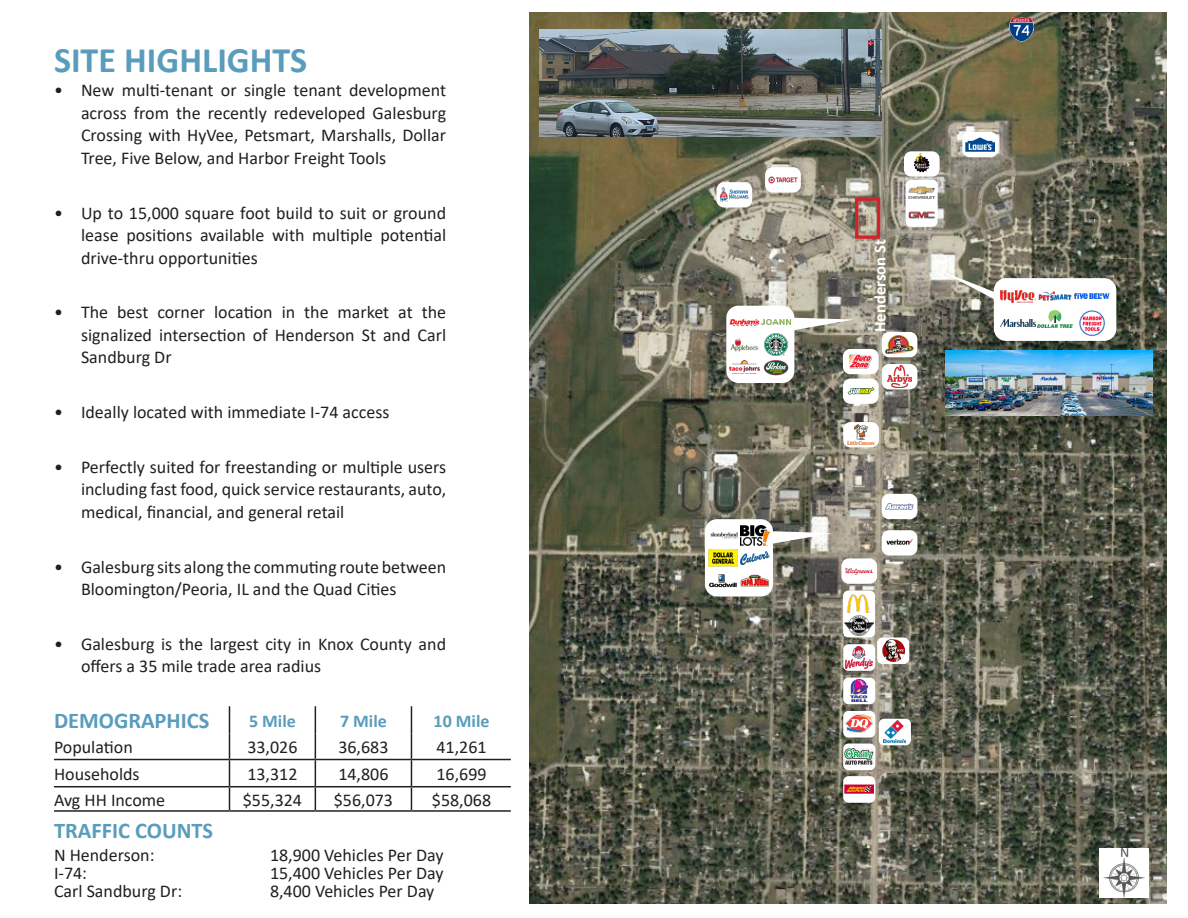
<style>
.page{position:relative;width:1188px;height:918px;background:#fff}
.page>*{position:absolute;margin:0;border:0;box-sizing:border-box;transform-origin:0 0}
.t1{font:700 36px "Calibri";color:#5a9cbc}
.t2{font:700 22.5px "Calibri";color:#5a9cbc}
.t3{font:18px/22.5px "Calibri";color:#231f20;text-align:justify}
.t4{font:700 18px "Calibri";color:#5a9cbc}
.t5{font:700 16.65px "Calibri";color:#fff}
</style>
<div class="page">
<hr style="left:54px;top:759px;width:176px;height:1px;background:#231f20">
<hr style="left:230px;top:759px;width:85px;height:1px;background:#231f20">
<hr style="left:315px;top:759px;width:96px;height:1px;background:#231f20">
<hr style="left:411px;top:759px;width:100px;height:1px;background:#231f20">
<hr style="left:54px;top:786px;width:176px;height:1px;background:#231f20">
<hr style="left:230px;top:786px;width:85px;height:1px;background:#231f20">
<svg style="left:229px;top:706px;width:1px;height:104px"></svg>
<hr style="left:315px;top:786px;width:96px;height:1px;background:#231f20">
<svg style="left:315px;top:706px;width:1px;height:104px"></svg>
<hr style="left:411px;top:786px;width:100px;height:1px;background:#231f20">
<svg style="left:411px;top:706px;width:1px;height:104px"></svg>
<hr style="left:54px;top:810px;width:176px;height:2px;background:#231f20">
<hr style="left:230px;top:810px;width:85px;height:2px;background:#231f20">
<hr style="left:315px;top:810px;width:96px;height:2px;background:#231f20">
<hr style="left:411px;top:810px;width:100px;height:2px;background:#231f20">
<img style="left:529px;top:13px;width:637px;height:891px">
<svg style="left:940px;top:270px;width:176px;height:71px"></svg>
<div style="left:1099px;top:848px;width:50px;height:50px;background:#fff"></div>
<img style="left:1104px;top:848px;width:41px;height:50px">
<img style="left:1001px;top:290px;width:34px;height:12px">
<img style="left:1038px;top:292px;width:34px;height:9px">
<img style="left:1001px;top:319px;width:34px;height:7px">
<img style="left:1038px;top:311px;width:34px;height:17px">
<img style="left:1075px;top:294px;width:34px;height:5px">
<img style="left:1075px;top:310px;width:34px;height:26px">
<div style="left:726px;top:306px;width:68px;height:77px;background:#fff;border-radius:12px"></div>
<img style="left:730px;top:319px;width:29px;height:8px">
<img style="left:762px;top:319px;width:29px;height:6px">
<img style="left:730px;top:338px;width:29px;height:14px">
<img style="left:765px;top:333px;width:23px;height:23px">
<img style="left:730px;top:361px;width:29px;height:13px">
<img style="left:763px;top:360px;width:26px;height:16px">
<div style="left:906px;top:180px;width:32px;height:47px;background:#fff;border-radius:5px"></div>
<img style="left:908px;top:211px;width:27px;height:8px">
<img style="left:908px;top:186px;width:27px;height:13px">
<div style="left:765px;top:167px;width:36px;height:26px;background:#fff;border-radius:7px"></div>
<img style="left:769px;top:176px;width:28px;height:8px">
<div style="left:904px;top:151px;width:36px;height:26px;background:#fff;border-radius:7px"></div>
<img style="left:914px;top:153px;width:16px;height:20px">
<div style="left:877px;top:637px;width:32px;height:27px;background:#fff;border-radius:5px"></div>
<img style="left:882px;top:639px;width:22px;height:22px">
<div style="left:962px;top:132px;width:36px;height:25px;background:#fff;border-radius:7px"></div>
<img style="left:966px;top:138px;width:28px;height:13px">
<div style="left:855px;top:197px;width:25px;height:42px;border:3px solid #d1232a"></div>
<div style="left:843px;top:349px;width:36px;height:25px;background:#fff;border-radius:7px"></div>
<img style="left:850px;top:354px;width:21px;height:15px">
<div style="left:843px;top:379px;width:36px;height:25px;background:#fff;border-radius:7px"></div>
<img style="left:847px;top:387px;width:27px;height:9px">
<div style="left:882px;top:364px;width:35px;height:25px;background:#fff;border-radius:7px"></div>
<img style="left:887px;top:366px;width:24px;height:21px">
<div style="left:882px;top:332px;width:35px;height:25px;background:#fff;border-radius:7px"></div>
<img style="left:886px;top:336px;width:27px;height:18px">
<div style="left:705px;top:519px;width:68px;height:78px;background:#fff;border-radius:12px"></div>
<img style="left:710px;top:532px;width:28px;height:7px">
<img style="left:740px;top:525px;width:29px;height:21px">
<img style="left:709px;top:549px;width:29px;height:18px">
<img style="left:740px;top:552px;width:29px;height:13px">
<img style="left:709px;top:574px;width:28px;height:14px">
<img style="left:740px;top:575px;width:29px;height:12px">
<div style="left:841px;top:558px;width:36px;height:26px;background:#fff;border-radius:7px"></div>
<img style="left:845px;top:568px;width:28px;height:6px">
<div style="left:843px;top:590px;width:32px;height:47px;background:#fff;border-radius:5px"></div>
<img style="left:845px;top:594px;width:28px;height:42px">
<div style="left:843px;top:644px;width:32px;height:27px;background:#fff;border-radius:5px"></div>
<img style="left:846px;top:646px;width:27px;height:22px">
<svg style="left:843px;top:678px;width:32px;height:26px"></svg>
<img style="left:845px;top:680px;width:29px;height:21px">
<div style="left:843px;top:744px;width:32px;height:26px;background:#fff;border-radius:5px"></div>
<img style="left:845px;top:748px;width:29px;height:16px">
<div style="left:843px;top:711px;width:32px;height:27px;background:#fff;border-radius:5px"></div>
<img style="left:845px;top:714px;width:29px;height:19px">
<div style="left:879px;top:719px;width:32px;height:26px;background:#fff;border-radius:5px"></div>
<img style="left:884px;top:721px;width:22px;height:22px">
<div style="left:716px;top:182px;width:36px;height:25px;background:#fff;border-radius:7px"></div>
<img style="left:720px;top:188px;width:29px;height:14px">
<div style="left:843px;top:422px;width:36px;height:25px;background:#fff;border-radius:7px"></div>
<img style="left:847px;top:424px;width:28px;height:21px">
<div style="left:843px;top:776px;width:32px;height:27px;background:#fff;border-radius:5px"></div>
<img style="left:845px;top:784px;width:29px;height:10px">
<div style="left:882px;top:494px;width:35px;height:25px;background:#fff;border-radius:7px"></div>
<img style="left:886px;top:503px;width:27px;height:7px">
<div style="left:882px;top:530px;width:35px;height:26px;background:#fff;border-radius:7px"></div>
<img style="left:886px;top:538px;width:27px;height:7px">
<img style="left:540px;top:30px;width:342px;height:106px">
<img style="left:945px;top:351px;width:208px;height:65px">
<img style="left:1009px;top:17px;width:25px;height:25px">
<p class="t1" style="left:54px;top:35px;width:255px">SITE HIGHLIGHTS</p>
<p class="t3" style="left:81px;top:79px;width:367px;text-indent:-27px">• New multi-tenant or single tenant development across from the recently redeveloped Galesburg Crossing with HyVee, Petsmart, Marshalls, Dollar Tree, Five Below, and Harbor Freight Tools</p>
<p class="t3" style="left:81px;top:201px;width:367px;text-indent:-27px">• Up to 15,000 square foot build to suit or ground lease positions available with multiple potential drive-thru opportunities</p>
<p class="t3" style="left:81px;top:301px;width:367px;text-indent:-27px">• The best corner location in the market at the signalized intersection of Henderson St and Carl Sandburg Dr</p>
<p class="t3" style="left:54px;top:400px;width:337px">• Ideally located with immediate I-74 access</p>
<p class="t3" style="left:81px;top:455px;width:367px;text-indent:-27px">• Perfectly suited for freestanding or multiple users including fast food, quick service restaurants, auto, medical, financial, and general retail</p>
<p class="t3" style="left:81px;top:555px;width:367px;text-indent:-27px">• Galesburg sits along the commuting route between<br>Bloomington/Peoria, IL and the Quad Cities</p>
<p class="t3" style="left:81px;top:632px;width:367px;text-indent:-27px">• Galesburg is the largest city in Knox County and offers a 35 mile trade area radius</p>
<p class="t2" style="left:54px;top:705px;width:157px">DEMOGRAPHICS</p>
<p class="t4" style="left:249px;top:708px;width:48px">5 Mile</p>
<p class="t4" style="left:340px;top:708px;width:48px">7 Mile</p>
<p class="t4" style="left:434px;top:708px;width:57px">10 Mile</p>
<p class="t3" style="left:54px;top:735px;width:80px">Population</p>
<p class="t3" style="left:247px;top:735px;width:52px">33,026</p>
<p class="t3" style="left:338px;top:735px;width:52px">36,683</p>
<p class="t3" style="left:436px;top:735px;width:52px">41,261</p>
<p class="t3" style="left:54px;top:762px;width:87px">Households</p>
<p class="t3" style="left:247px;top:762px;width:52px">13,312</p>
<p class="t3" style="left:338px;top:762px;width:52px">14,806</p>
<p class="t3" style="left:436px;top:762px;width:52px">16,699</p>
<p class="t3" style="left:54px;top:788px;width:113px">Avg HH Income</p>
<p class="t3" style="left:243px;top:788px;width:61px">$55,324</p>
<p class="t3" style="left:334px;top:788px;width:61px">$56,073</p>
<p class="t3" style="left:432px;top:788px;width:61px">$58,068</p>
<p class="t2" style="left:54px;top:814px;width:161px">TRAFFIC COUNTS</p>
<p class="t3" style="left:54px;top:844px;width:102px">N Henderson:</p>
<p class="t3" style="left:270px;top:844px;width:175px">18,900 Vehicles Per Day</p>
<p class="t3" style="left:54px;top:862px;width:35px">I-74:</p>
<p class="t3" style="left:270px;top:862px;width:175px">15,400 Vehicles Per Day</p>
<p class="t3" style="left:54px;top:880px;width:130px">Carl Sandburg Dr:</p>
<p class="t3" style="left:270px;top:880px;width:166px">8,400 Vehicles Per Day</p>
<p class="t5" style="left:868px;top:332px;width:94px;rotate:-90deg">Henderson St</p>
</div>
